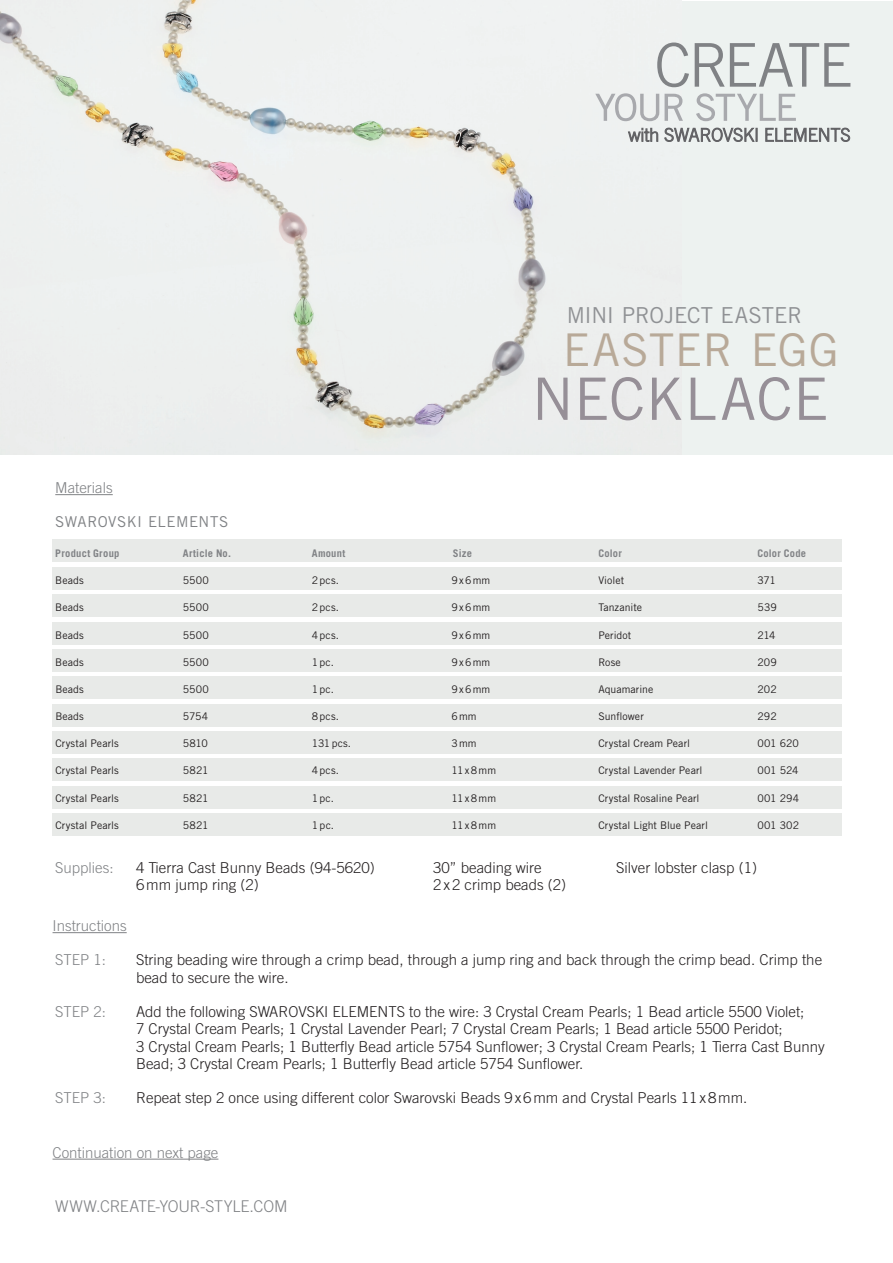
<style>
.page{position:relative;width:893px;height:1263px;background:#fff}
.page>*{position:absolute;margin:0;border:0;box-sizing:border-box;transform-origin:0 0}
.t1{font:58.5px "Trade Gothic";color:#968f97}
.t2{font:45.15px "Trade Gothic";color:#b8a998}
.t3{font:22.05px "Trade Gothic";letter-spacing:-.01em;color:#8f9194}
.t4{font:300 16.2px "Trade Gothic";letter-spacing:-.01em;color:#808285}
.t5{font:300 15px/17.2px "Trade Gothic";color:#231f20}
.t6{font:300 15px "Trade Gothic";color:#808285}
.t7{font:15px "Trade Gothic";letter-spacing:.03em;color:#808285}
.t8{font:10.5px "Trade Gothic";letter-spacing:.01em;color:#231f20}
.t9{font:700 10.5px "Trade Gothic";letter-spacing:.025em;color:#808285}
</style>
<div class="page">
<div style="left:1px;top:1px;width:891px;height:453px;background:#edf2f0"></div>
<img style="left:1px;top:1px;width:676px;height:438px">
<svg style="left:657px;top:43px;width:32px;height:44px"></svg>
<svg style="left:695px;top:43px;width:155px;height:44px"></svg>
<svg style="left:595px;top:93px;width:255px;height:49px"></svg>
<hr style="left:53px;top:932px;width:74px;height:1px;background:#808285">
<div style="left:53px;top:622px;width:789px;height:22px;background:#e8eae8"></div>
<div style="left:53px;top:731px;width:789px;height:23px;background:#e8eae8"></div>
<div style="left:53px;top:649px;width:789px;height:23px;background:#e8eae8"></div>
<div style="left:53px;top:758px;width:789px;height:23px;background:#e8eae8"></div>
<div style="left:53px;top:539px;width:789px;height:23px;background:#e8eae8"></div>
<div style="left:53px;top:567px;width:789px;height:23px;background:#e8eae8"></div>
<div style="left:53px;top:676px;width:789px;height:23px;background:#e8eae8"></div>
<div style="left:53px;top:594px;width:789px;height:23px;background:#e8eae8"></div>
<div style="left:53px;top:785px;width:789px;height:23px;background:#e8eae8"></div>
<div style="left:53px;top:813px;width:789px;height:23px;background:#e8eae8"></div>
<div style="left:53px;top:704px;width:789px;height:23px;background:#e8eae8"></div>
<hr style="left:55px;top:494px;width:58px;height:1px;background:#808285">
<hr style="left:53px;top:1159px;width:165px;height:1px;background:#808285">
<h3 class="t3" style="left:567px;top:302px;width:183px">MINI PROJECT Easter</h3>
<p class="t6" style="left:55px;top:479px;width:59px">Materials</p>
<h2 class="t2" style="left:563px;top:322px;width:58px">Easter</h2>
<h2 class="t2" style="left:750px;top:322px;width:90px">Egg</h2>
<h1 class="t1" style="left:532px;top:364px;width:188px">Necklace</h1>
<p class="t7" style="left:55px;top:512px;width:33px">Swaro</p>
<p class="t7" style="left:108px;top:512px;width:61px">vski Elements</p>
<p class="t9" style="left:55px;top:547px;width:66px">Product Group</p>
<p class="t9" style="left:183px;top:547px;width:50px">Article No.</p>
<p class="t9" style="left:312px;top:547px;width:35px">Amount</p>
<p class="t9" style="left:453px;top:547px;width:21px">Size</p>
<p class="t9" style="left:598px;top:547px;width:25px">Color</p>
<p class="t9" style="left:757px;top:547px;width:50px">Color Code</p>
<p class="t8" style="left:55px;top:574px;width:30px">Beads</p>
<p class="t8" style="left:183px;top:574px;width:28px">5500</p>
<p class="t8" style="left:312px;top:574px;width:29px">2pcs.</p>
<p class="t8" style="left:451px;top:574px;width:40px">9x6mm</p>
<p class="t8" style="left:598px;top:574px;width:27px">Violet</p>
<p class="t8" style="left:757px;top:574px;width:20px">371</p>
<p class="t8" style="left:55px;top:601px;width:30px">Beads</p>
<p class="t8" style="left:183px;top:601px;width:28px">5500</p>
<p class="t8" style="left:312px;top:601px;width:29px">2pcs.</p>
<p class="t8" style="left:451px;top:601px;width:40px">9x6mm</p>
<p class="t8" style="left:598px;top:601px;width:45px">Tanzanite</p>
<p class="t8" style="left:757px;top:601px;width:21px">539</p>
<p class="t8" style="left:55px;top:628px;width:30px">Beads</p>
<p class="t8" style="left:183px;top:628px;width:28px">5500</p>
<p class="t8" style="left:312px;top:628px;width:29px">4pcs.</p>
<p class="t8" style="left:451px;top:628px;width:40px">9x6mm</p>
<p class="t8" style="left:598px;top:628px;width:34px">Peridot</p>
<p class="t8" style="left:757px;top:628px;width:20px">214</p>
<p class="t8" style="left:55px;top:656px;width:30px">Beads</p>
<p class="t8" style="left:183px;top:656px;width:28px">5500</p>
<p class="t8" style="left:312px;top:656px;width:24px">1pc.</p>
<p class="t8" style="left:451px;top:656px;width:40px">9x6mm</p>
<p class="t8" style="left:598px;top:656px;width:24px">Rose</p>
<p class="t8" style="left:757px;top:656px;width:21px">209</p>
<p class="t8" style="left:55px;top:683px;width:30px">Beads</p>
<p class="t8" style="left:183px;top:683px;width:28px">5500</p>
<p class="t8" style="left:312px;top:683px;width:24px">1pc.</p>
<p class="t8" style="left:451px;top:683px;width:40px">9x6mm</p>
<p class="t8" style="left:598px;top:683px;width:56px">Aquamarine</p>
<p class="t8" style="left:757px;top:683px;width:21px">202</p>
<p class="t8" style="left:55px;top:710px;width:30px">Beads</p>
<p class="t8" style="left:183px;top:710px;width:27px">5754</p>
<p class="t8" style="left:312px;top:710px;width:29px">8pcs.</p>
<p class="t8" style="left:451px;top:710px;width:27px">6mm</p>
<p class="t8" style="left:598px;top:710px;width:47px">Sunflower</p>
<p class="t8" style="left:757px;top:710px;width:21px">292</p>
<p class="t8" style="left:55px;top:737px;width:65px">Crystal Pearls</p>
<p class="t8" style="left:183px;top:737px;width:27px">5810</p>
<p class="t8" style="left:312px;top:737px;width:41px">131pcs.</p>
<p class="t8" style="left:451px;top:737px;width:27px">3mm</p>
<p class="t8" style="left:598px;top:737px;width:93px">Crystal Cream Pearl</p>
<p class="t8" style="left:757px;top:737px;width:43px">001 620</p>
<p class="t8" style="left:55px;top:764px;width:65px">Crystal Pearls</p>
<p class="t8" style="left:183px;top:764px;width:27px">5821</p>
<p class="t8" style="left:312px;top:764px;width:29px">4pcs.</p>
<p class="t8" style="left:451px;top:764px;width:46px">11x8mm</p>
<p class="t8" style="left:598px;top:764px;width:106px">Crystal Lavender Pearl</p>
<p class="t8" style="left:757px;top:764px;width:43px">001 524</p>
<p class="t8" style="left:55px;top:791px;width:65px">Crystal Pearls</p>
<p class="t8" style="left:183px;top:791px;width:27px">5821</p>
<p class="t8" style="left:312px;top:791px;width:24px">1pc.</p>
<p class="t8" style="left:451px;top:791px;width:46px">11x8mm</p>
<p class="t8" style="left:598px;top:791px;width:103px">Crystal Rosaline Pearl</p>
<p class="t8" style="left:757px;top:791px;width:43px">001 294</p>
<p class="t8" style="left:55px;top:819px;width:65px">Crystal Pearls</p>
<p class="t8" style="left:183px;top:819px;width:27px">5821</p>
<p class="t8" style="left:312px;top:819px;width:24px">1pc.</p>
<p class="t8" style="left:451px;top:819px;width:46px">11x8mm</p>
<p class="t8" style="left:598px;top:819px;width:111px">Crystal Light Blue Pearl</p>
<p class="t8" style="left:757px;top:819px;width:43px">001 302</p>
<p class="t6" style="left:55px;top:859px;width:60px">Supplies:</p>
<p class="t5" style="left:136px;top:859px;width:240px">4 Tierra Cast Bunny Beads (94-5620)</p>
<p class="t5" style="left:433px;top:859px;width:110px">30” beading wire</p>
<p class="t5" style="left:616px;top:859px;width:142px">Silver lobster clasp (1)</p>
<p class="t5" style="left:136px;top:876px;width:124px">6mm jump ring (2)</p>
<p class="t5" style="left:433px;top:876px;width:134px">2x2 crimp beads (2)</p>
<p class="t6" style="left:53px;top:917px;width:76px">Instructions</p>
<p class="t6" style="left:55px;top:951px;width:52px">STEP 1:</p>
<p class="t5" style="left:136px;top:951px;width:688px">String beading wire through a crimp bead, through a jump ring and back through the crimp bead. Crimp the bead to secure the wire.</p>
<p class="t6" style="left:55px;top:1003px;width:52px">STEP 2:</p>
<p class="t5" style="left:136px;top:1003px;width:690px">Add the following SWAROVSKI ELEMENTS to the wire: 3 Crystal Cream Pearls; 1 Bead article 5500 Violet;<br>7 Crystal Cream Pearls; 1 Crystal Lavender Pearl; 7 Crystal Cream Pearls; 1 Bead article 5500 Peridot;<br>3 Crystal Cream Pearls; 1 Butterfly Bead article 5754 Sunflower; 3 Crystal Cream Pearls; 1 Tierra Cast Bunny Bead; 3 Crystal Cream Pearls; 1 Butterfly Bead article 5754 Sunflower.</p>
<p class="t6" style="left:55px;top:1089px;width:52px">STEP 3:</p>
<p class="t5" style="left:136px;top:1089px;width:613px">Repeat step 2 once using different color Swarovski Beads 9x6mm and Crystal Pearls 11x8mm.</p>
<p class="t6" style="left:53px;top:1143px;width:167px">Continuation on next page</p>
<p class="t4" style="left:55px;top:1196px;width:234px">WWW.CREATE-YOUR-STYLE.COM</p>
</div>
